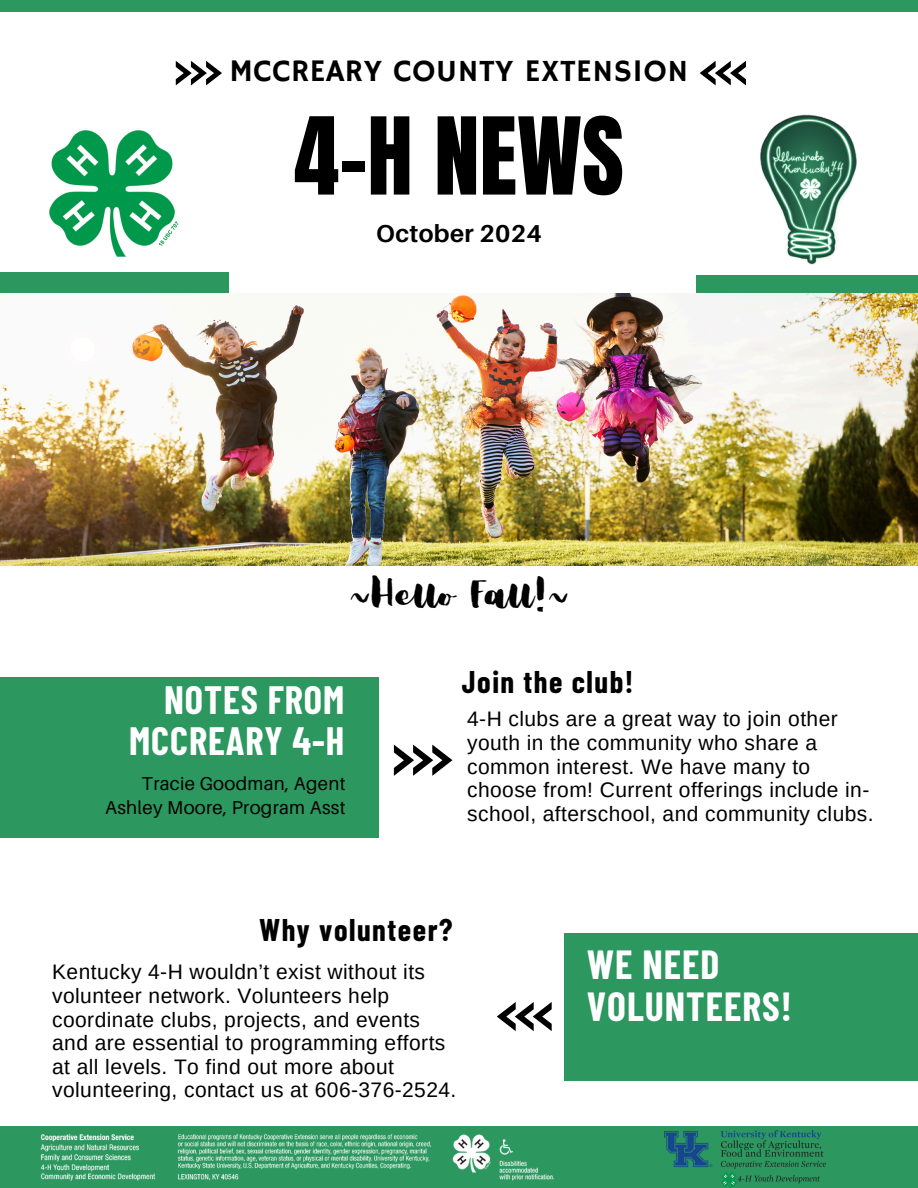
<style>
.page{position:relative;width:918px;height:1188px;background:#fff}
.page>*{position:absolute;margin:0;border:0;box-sizing:border-box;transform-origin:0 0}
.t1{font:91.05px "Anton";color:#000}
.t2{font:40.95px "Bloom Skirt";letter-spacing:.015em;color:#000}
.t3{font:700 39.75px/41.7px "Barlow Condensed";letter-spacing:.025em;color:#fff}
.t4{font:700 38.55px/40.5px "Barlow Condensed";letter-spacing:.025em;color:#fff;text-align:right}
.t5{font:31.35px "Hammersmith One";letter-spacing:.015em;color:#000}
.t6{font:700 30.6px "Barlow Condensed";letter-spacing:.05em;color:#000}
.t7{font:700 24.45px "Aileron";letter-spacing:.015em;color:#000}
.t8{font:21px/23.7px "Arimo";letter-spacing:.02em;color:#000}
.t9{font:18.6px "Aileron";letter-spacing:.015em;color:#000}
</style>
<div class="page">
<div style="left:0;top:272px;width:228px;height:22px;background:#2c975f"></div>
<div style="left:696px;top:275px;width:222px;height:22px;background:#2c975f"></div>
<div style="left:564px;top:933px;width:354px;height:147px;background:#2c975f"></div>
<svg style="left:394px;top:745px;width:58px;height:31px"></svg>
<svg style="left:497px;top:1002px;width:55px;height:29px"></svg>
<svg style="left:176px;top:61px;width:46px;height:24px"></svg>
<svg style="left:700px;top:61px;width:46px;height:24px"></svg>
<div style="left:0;top:0;width:918px;height:12px;background:#2c975f"></div>
<div style="left:0;top:1126px;width:918px;height:62px;background:#2c975f"></div>
<img style="left:49px;top:130px;width:130px;height:127px">
<img style="left:760px;top:114px;width:97px;height:151px">
<img style="left:40px;top:1133px;width:515px;height:48px">
<img style="left:664px;top:1130px;width:161px;height:58px">
<img style="left:0;top:294px;width:918px;height:271px">
<div style="left:0;top:677px;width:379px;height:161px;background:#2c975f"></div>
<h6 class="t5" style="left:230px;top:53px;width:460px">MCCREARY COUNTY EXTENSION</h6>
<p class="t1" style="left:294px;top:91px;width:331px">4-H NEWS</p>
<p class="t7" style="left:376px;top:218px;width:167px">October 2024</p>
<p class="t2" style="left:348px;top:569px;width:223px">~Hello Fall!~</p>
<p class="t4" style="left:129px;top:679px;width:217px">NOTES FROM<br>MCCREARY 4-H</p>
<p class="t9" style="left:142px;top:772px;width:205px">Tracie Goodman, Agent</p>
<h5 class="t9" style="left:105px;top:796px;width:242px">Ashley Moore, Program Asst</h5>
<p class="t6" style="left:462px;top:663px;width:173px">Join the club!</p>
<h3 class="t8" style="left:467px;top:707px;width:408px">4-H clubs are a great way to join other youth in the community who share a common interest. We have many to choose from! Current offerings include in&shy;school, afterschool, and community clubs.</h3>
<h2 class="t6" style="left:259px;top:910px;width:195px">Why volunteer?</h2>
<p class="t8" style="left:52px;top:960px;width:406px">Kentucky 4-H wouldn’t exist without its volunteer network. Volunteers help coordinate clubs, projects, and events and are essential to programming efforts at all levels. To find out more about volunteering, contact us at 606-376-2524.</p>
<h5 class="t3" style="left:587px;top:942px;width:206px">WE NEED<br>VOLUNTEERS!</h5>
</div>
